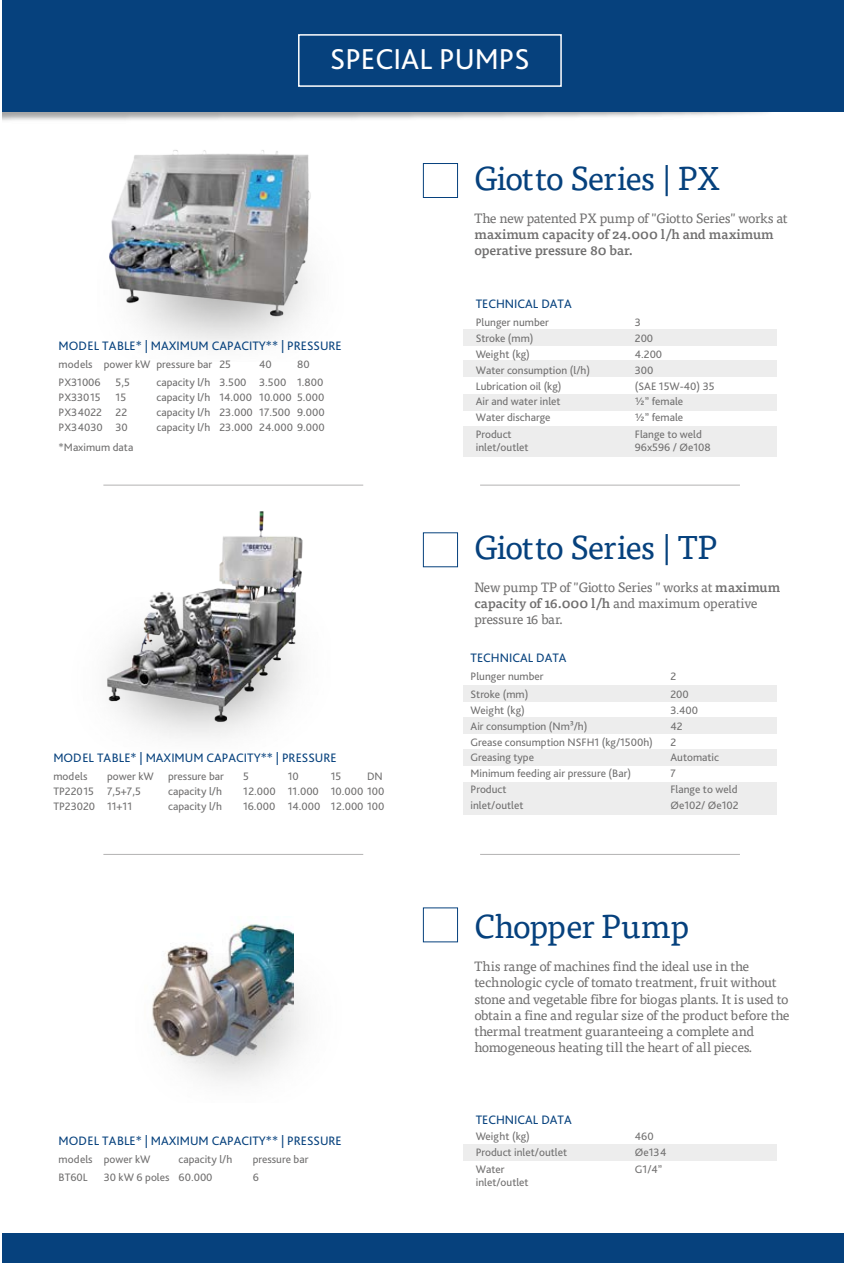
<style>
.page{position:relative;width:851px;height:1263px;background:#fff}
.page>*{position:absolute;margin:0;border:0;box-sizing:border-box;transform-origin:0 0}
.t1{font:33.15px "Tisa Pro";letter-spacing:-.035em;color:#06417d}
.t2{font:33.15px "Tisa Pro";letter-spacing:-.01em;color:#06417d}
.t3{font:30.15px "Bliss Pro";color:#fff}
.t4{font:13.5px/16.2px "Tisa Pro";letter-spacing:-.03em;color:#706f6f}
.t5{font:500 13.5px/16.2px "Tisa Pro";color:#706f6f}
.t6{font:12.75px "Bliss Pro";color:#06417d}
.t7{font:11.25px "Bliss Pro";color:#706f6f}
.s1{font-weight:500}
</style>
<div class="page">
<div style="left:2px;top:0;width:841px;height:112px;background:#06417d"></div>
<hr style="left:480px;top:485px;width:259px;height:1px;background:#b3b2b2">
<hr style="left:480px;top:854px;width:259px;height:1px;background:#b3b2b2">
<img style="left:104px;top:511px;width:203px;height:213px">
<img style="left:188px;top:954px;width:115px;height:128px">
<img style="left:152px;top:924px;width:141px;height:143px">
<img style="left:109px;top:149px;width:210px;height:186px">
<hr style="left:103px;top:485px;width:260px;height:1px;background:#b3b2b2">
<hr style="left:103px;top:854px;width:260px;height:1px;background:#b3b2b2">
<div style="left:2px;top:1233px;width:841px;height:30px;background:#06417d"></div>
<div style="left:423px;top:163px;width:35px;height:35px;border:1px solid #06417d"></div>
<div style="left:423px;top:532px;width:35px;height:35px;border:1px solid #06417d"></div>
<div style="left:423px;top:907px;width:35px;height:35px;border:1px solid #06417d"></div>
<div style="left:298px;top:34px;width:263px;height:53px;border:2px solid #fff"></div>
<div style="left:463px;top:685px;width:313px;height:16px;background:#ededed"></div>
<div style="left:463px;top:717px;width:313px;height:17px;background:#ededed"></div>
<div style="left:463px;top:749px;width:313px;height:17px;background:#ededed"></div>
<div style="left:463px;top:782px;width:313px;height:33px;background:#ededed"></div>
<div style="left:463px;top:329px;width:313px;height:17px;background:#ededed"></div>
<div style="left:463px;top:360px;width:313px;height:17px;background:#ededed"></div>
<div style="left:463px;top:394px;width:313px;height:17px;background:#ededed"></div>
<div style="left:463px;top:425px;width:313px;height:31px;background:#ededed"></div>
<div style="left:463px;top:1144px;width:313px;height:17px;background:#ededed"></div>
<h2 class="t3" style="left:330px;top:41px;width:201px">SPECIAL PUMPS</h2>
<h1 class="t1" style="left:474px;top:154px;width:248px">Giotto Series | PX</h1>
<p class="t6" style="left:59px;top:337px;width:285px">MODEL TABLE* | MAXIMUM CAPACITY** | PRESSURE</p>
<p class="t7" style="left:59px;top:357px;width:174px">models power kW pressure bar 25</p>
<p class="t7" style="left:259px;top:357px;width:14px">40</p>
<p class="t7" style="left:297px;top:357px;width:14px">80</p>
<p class="t7" style="left:59px;top:375px;width:44px">PX31006</p>
<p class="t7" style="left:116px;top:375px;width:16px">5,5</p>
<p class="t7" style="left:156px;top:375px;width:168px">capacity l/h 3.500 3.500 1.800</p>
<p class="t7" style="left:59px;top:390px;width:44px">PX33015</p>
<p class="t7" style="left:116px;top:390px;width:12px">15</p>
<p class="t7" style="left:156px;top:390px;width:169px">capacity l/h 14.000 10.000 5.000</p>
<p class="t7" style="left:59px;top:405px;width:70px">PX34022 22</p>
<p class="t7" style="left:156px;top:405px;width:170px">capacity l/h 23.000 17.500 9.000</p>
<p class="t7" style="left:59px;top:420px;width:71px">PX34030 30</p>
<p class="t7" style="left:156px;top:420px;width:170px">capacity l/h 23.000 24.000 9.000</p>
<p class="t7" style="left:59px;top:440px;width:76px">*Maximum data</p>
<p class="t6" style="left:53px;top:750px;width:285px">MODEL TABLE* | MAXIMUM CAPACITY** | PRESSURE</p>
<p class="t7" style="left:53px;top:769px;width:36px">models</p>
<p class="t7" style="left:107px;top:769px;width:48px">power kW</p>
<p class="t7" style="left:168px;top:769px;width:57px">pressure bar</p>
<p class="t7" style="left:243px;top:769px;width:7px">5</p>
<p class="t7" style="left:288px;top:769px;width:13px">10</p>
<p class="t7" style="left:331px;top:769px;width:12px">15</p>
<p class="t7" style="left:367px;top:769px;width:17px">DN</p>
<p class="t7" style="left:53px;top:784px;width:89px">TP22015 7,5+7,5</p>
<p class="t7" style="left:168px;top:784px;width:55px">capacity l/h</p>
<p class="t7" style="left:243px;top:784px;width:143px">12.000 11.000 10.000 100</p>
<p class="t7" style="left:53px;top:799px;width:80px">TP23020 11+11</p>
<p class="t7" style="left:168px;top:799px;width:55px">capacity l/h</p>
<p class="t7" style="left:243px;top:799px;width:143px">16.000 14.000 12.000 100</p>
<p class="t6" style="left:59px;top:1133px;width:285px">MODEL TABLE* | MAXIMUM CAPACITY** | PRESSURE</p>
<p class="t7" style="left:59px;top:1152px;width:93px">models power kW</p>
<p class="t7" style="left:178px;top:1152px;width:55px">capacity l/h</p>
<p class="t7" style="left:253px;top:1152px;width:57px">pressure bar</p>
<p class="t7" style="left:59px;top:1170px;width:31px">BT60L</p>
<p class="t7" style="left:104px;top:1170px;width:110px">30 kW 6 poles 60.000</p>
<p class="t7" style="left:253px;top:1170px;width:8px">6</p>
<p class="t4" style="left:474px;top:209px;width:315px">The new patented PX pump of "Giotto Series" works at</p>
<p class="t5" style="left:474px;top:225px;width:301px">maximum capacity of 24.000 l/h and maximum operative pressure 80 bar.</p>
<p class="t6" style="left:475px;top:296px;width:97px">TECHNICAL DATA</p>
<p class="t7" style="left:475px;top:316px;width:75px">Plunger number</p>
<p class="t7" style="left:634px;top:316px;width:8px">3</p>
<p class="t7" style="left:475px;top:332px;width:59px">Stroke (mm)</p>
<p class="t7" style="left:634px;top:332px;width:20px">200</p>
<p class="t7" style="left:475px;top:347px;width:56px">Weight (kg)</p>
<p class="t7" style="left:634px;top:347px;width:29px">4.200</p>
<p class="t7" style="left:475px;top:363px;width:116px">Water consumption (l/h)</p>
<p class="t7" style="left:634px;top:363px;width:20px">300</p>
<p class="t7" style="left:475px;top:379px;width:87px">Lubrication oil (kg)</p>
<p class="t7" style="left:634px;top:379px;width:81px">(SAE 15W-40) 35</p>
<p class="t7" style="left:475px;top:395px;width:86px">Air and water inlet</p>
<p class="t7" style="left:634px;top:395px;width:50px">½” female</p>
<p class="t7" style="left:475px;top:411px;width:76px">Water discharge</p>
<p class="t7" style="left:634px;top:411px;width:50px">½” female</p>
<p class="t7" style="left:475px;top:427px;width:37px">Product</p>
<p class="t7" style="left:634px;top:427px;width:69px">Flange to weld</p>
<p class="t7" style="left:475px;top:441px;width:54px">inlet/outlet</p>
<p class="t7" style="left:634px;top:441px;width:77px">96x596 / Øe108</p>
<h1 class="t1" style="left:474px;top:523px;width:244px">Giotto Series | TP</h1>
<p class="t4" style="left:474px;top:578px;width:307px">New pump TP of "Giotto Series " works at <span class="s1">maximum capacity of 16.000 l/h</span> and maximum operative pressure 16 bar.</p>
<p class="t6" style="left:470px;top:650px;width:97px">TECHNICAL DATA</p>
<p class="t7" style="left:470px;top:669px;width:75px">Plunger number</p>
<p class="t7" style="left:670px;top:669px;width:7px">2</p>
<p class="t7" style="left:470px;top:687px;width:59px">Stroke (mm)</p>
<p class="t7" style="left:670px;top:687px;width:20px">200</p>
<p class="t7" style="left:470px;top:703px;width:56px">Weight (kg)</p>
<p class="t7" style="left:670px;top:703px;width:29px">3.400</p>
<p class="t7" style="left:470px;top:719px;width:118px">Air consumption (Nm³/h)</p>
<p class="t7" style="left:670px;top:719px;width:14px">42</p>
<p class="t7" style="left:470px;top:735px;width:184px">Grease consumption NSFH1 (kg/1500h)</p>
<p class="t7" style="left:670px;top:735px;width:7px">2</p>
<p class="t7" style="left:470px;top:751px;width:65px">Greasing type</p>
<p class="t7" style="left:670px;top:751px;width:50px">Automatic</p>
<p class="t7" style="left:470px;top:766px;width:162px">Minimum feeding air pressure (Bar)</p>
<p class="t7" style="left:670px;top:766px;width:7px">7</p>
<p class="t7" style="left:470px;top:782px;width:37px">Product</p>
<p class="t7" style="left:670px;top:782px;width:69px">Flange to weld</p>
<p class="t7" style="left:470px;top:798px;width:54px">inlet/outlet</p>
<p class="t7" style="left:670px;top:798px;width:70px">Øe102/ Øe102</p>
<h1 class="t2" style="left:474px;top:902px;width:216px">Chopper Pump</h1>
<p class="t4" style="left:474px;top:957px;width:317px">This range of machines find the ideal use in the technologic cycle of tomato treatment, fruit without stone and vegetable fibre for biogas plants. It is used to obtain a fine and regular size of the product before the thermal treatment guaranteeing a complete and homogeneous heating till the heart of all pieces.</p>
<p class="t6" style="left:475px;top:1112px;width:97px">TECHNICAL DATA</p>
<p class="t7" style="left:475px;top:1129px;width:56px">Weight (kg)</p>
<p class="t7" style="left:634px;top:1129px;width:20px">460</p>
<p class="t7" style="left:475px;top:1145px;width:93px">Product inlet/outlet</p>
<p class="t7" style="left:634px;top:1145px;width:33px">Øe134</p>
<p class="t7" style="left:475px;top:1162px;width:30px">Water</p>
<p class="t7" style="left:634px;top:1162px;width:29px">G1/4”</p>
<p class="t7" style="left:475px;top:1175px;width:54px">inlet/outlet</p>
</div>
